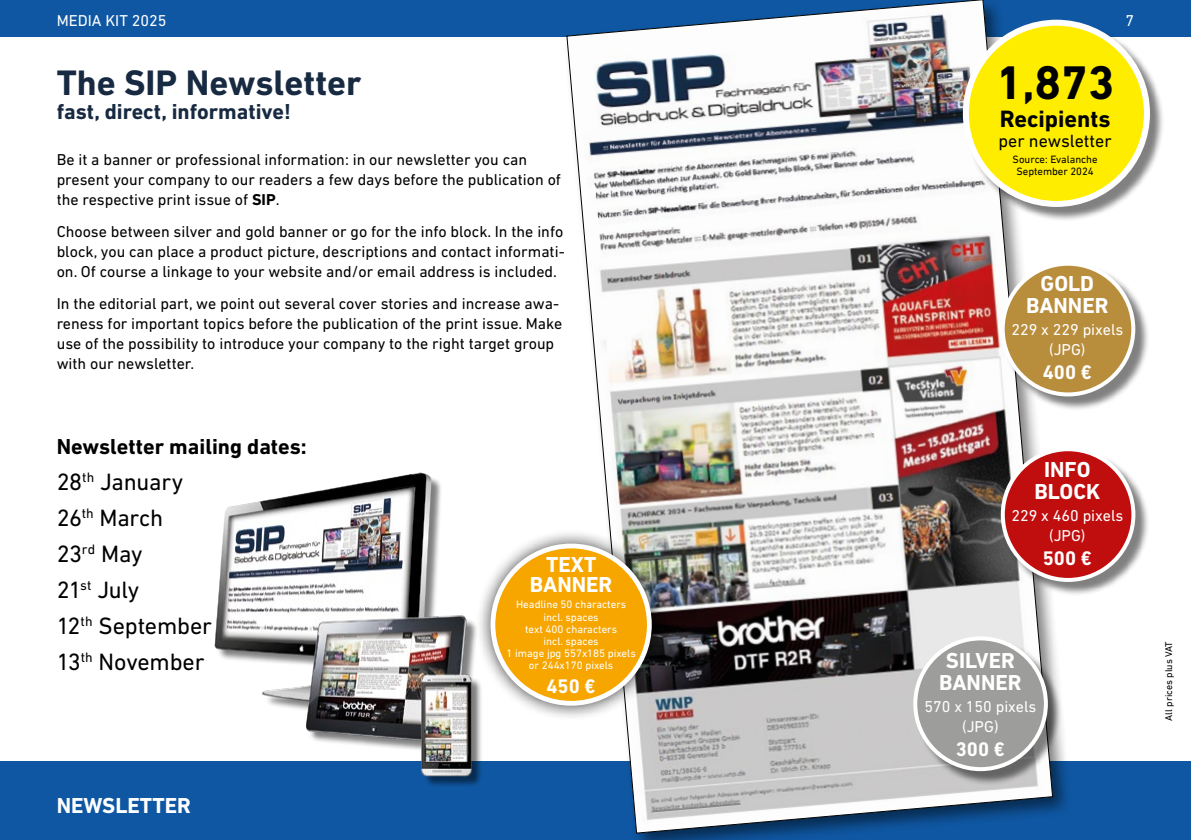
<style>
.page{position:relative;width:1191px;height:840px;background:#fff}
.page>*{position:absolute;margin:0;border:0;box-sizing:border-box;transform-origin:0 0}
.t1{font:700 48px "DIN Next LT Pro";color:#000}
.t2{font:700 36px "DIN Next LT Pro";color:#172a41}
.t3{font:24px/36px "DIN Next LT Pro";letter-spacing:-.01em;color:#000}
.t4{font:700 24px "DIN Next LT Pro";color:#000}
.t5{font:700 22px/22px "DIN Next LT Pro";color:#fff;text-align:center}
.t6{font:700 22px "DIN Next LT Pro";color:#172a41}
.t7{font:700 22px "DIN Next LT Pro";color:#000}
.t8{font:700 20px "DIN Next LT Pro";color:#fff}
.t9{font:18px "DIN Next LT Pro";letter-spacing:-.005em;color:#000}
.t10{font:16px/20px "DIN Next LT Pro";color:#000}
.t11{font:16px/20px "DIN Next LT Pro";color:#fff;text-align:center}
.t12{font:11px/12px "DIN Next LT Pro";color:#fff;text-align:center}
.t13{font:10.8px/12px "DIN Next LT Pro";letter-spacing:-.005em;color:#000;text-align:center}
.t14{font:10px "DIN Next LT Pro";color:#000}
.s1{font-weight:700}
</style>
<div class="page">
<div style="left:0;top:761px;width:1191px;height:78px;background:#0f57a2"></div>
<div style="left:0;top:0;width:1191px;height:37px;background:#0f57a2"></div>
<div style="left:562px;top:0;width:510px;height:839px;background:#000;opacity:.5"></div>
<img style="left:566px;top:0;width:487px;height:833px">
<img style="left:214px;top:472px;width:267px;height:309px">
<div style="left:475px;top:527px;width:192px;height:193px;background:#000;opacity:.75"></div>
<div style="left:493px;top:545px;width:156px;height:158px;background:#f7a600;border-radius:50%"></div>
<div style="left:490px;top:543px;width:162px;height:162px;border:5px solid #fff;border-radius:50%"></div>
<div style="left:964px;top:21px;width:200px;height:200px;background:#000;opacity:.5"></div>
<div style="left:966px;top:23px;width:181px;height:181px;background:#ffed00;border-radius:50%"></div>
<div style="left:963px;top:20px;width:187px;height:187px;border:6px solid #fff;border-radius:50%"></div>
<div style="left:1002px;top:448px;width:147px;height:147px;background:#000;opacity:.5"></div>
<div style="left:1002px;top:449px;width:131px;height:130px;background:#c00d0e;border-radius:50%"></div>
<div style="left:1000px;top:447px;width:135px;height:134px;border:4px solid #fff;border-radius:50%"></div>
<div style="left:1002px;top:263px;width:147px;height:147px;background:#000;opacity:.5"></div>
<div style="left:1002px;top:263px;width:131px;height:131px;background:#b88d3c;border-radius:50%"></div>
<div style="left:1000px;top:261px;width:135px;height:135px;border:4px solid #fff;border-radius:50%"></div>
<div style="left:915px;top:637px;width:147px;height:147px;background:#000;opacity:.5"></div>
<div style="left:915px;top:638px;width:131px;height:130px;background:#9d9d9c;border-radius:50%"></div>
<div style="left:913px;top:636px;width:135px;height:134px;border:4px solid #fff;border-radius:50%"></div>
<p class="t11" style="left:57px;top:11px;width:111px">MEDIA KIT 2025</p>
<p class="t11" style="left:1125px;top:11px;width:10px">7</p>
<h2 class="t2" style="left:57px;top:62px;width:306px">The SIP Newsletter</h2>
<h3 class="t6" style="left:57px;top:99px;width:236px">fast, direct, informative!</h3>
<p class="t10" style="left:57px;top:149px;width:506px">Be it a banner or professional information: in our newsletter you can present your company to our readers a few days before the publication of the respective print issue of <span class="s1">SIP</span>.</p>
<p class="t10" style="left:57px;top:221px;width:509px;text-align:justify">Choose between silver and gold banner or go for the info block. In the info block, you can place a product picture, descriptions and contact informati&shy;on. Of course a linkage to your website and/or email address is included.</p>
<p class="t10" style="left:57px;top:293px;width:507px">In the editorial part, we point out several cover stories and increase awa&shy;reness for important topics before the publication of the print issue. Make use of the possibility to introduce your company to the right target group with our newsletter.</p>
<h3 class="t7" style="left:57px;top:433px;width:252px">Newsletter mailing dates:</h3>
<h3 class="t3" style="left:57px;top:463px;width:157px">28<sup>th</sup> January<br>26<sup>th</sup> March<br>23<sup>rd</sup> May<br>21<sup>st</sup> July<br>12<sup>th</sup> September<br>13<sup>th</sup> November</h3>
<h3 class="t5" style="left:57px;top:794px;width:136px">NEWSLETTER</h3>
<h3 class="t5" style="left:530px;top:554px;width:84px;line-height:20px">TEXT<br>BANNER</h3>
<p class="t12" style="left:506px;top:598px;width:131px">Headline 50 characters incl. spaces<br>text 400 characters<br>incl. spaces<br>1 image jpg 557x185 pixels or 244x170 pixels</p>
<p class="t8" style="left:546px;top:673px;width:51px">450 €</p>
<h1 class="t1" style="left:995px;top:54px;width:120px">1,873</h1>
<h3 class="t4" style="left:999px;top:104px;width:112px">Recipients</h3>
<p class="t9" style="left:998px;top:130px;width:115px">per newsletter</p>
<p class="t13" style="left:1012px;top:153px;width:86px">Source: Evalanche<br>September 2024</p>
<h3 class="t5" style="left:1026px;top:272px;width:84px">GOLD<br>BANNER</h3>
<p class="t11" style="left:1011px;top:319px;width:113px">229 x 229 pixels (JPG)</p>
<p class="t8" style="left:1042px;top:360px;width:51px">400 €</p>
<h3 class="t5" style="left:1034px;top:458px;width:67px">INFO<br>BLOCK</h3>
<p class="t11" style="left:1011px;top:505px;width:113px">229 x 460 pixels (JPG)</p>
<p class="t8" style="left:1042px;top:546px;width:51px">500 €</p>
<h3 class="t5" style="left:939px;top:649px;width:84px">SILVER<br>BANNER</h3>
<p class="t11" style="left:924px;top:696px;width:113px">570 x 150 pixels (JPG)</p>
<p class="t8" style="left:955px;top:737px;width:51px">300 €</p>
<p class="t14" style="left:1162px;top:720px;width:81px;rotate:-90deg">All prices plus VAT</p>
</div>
